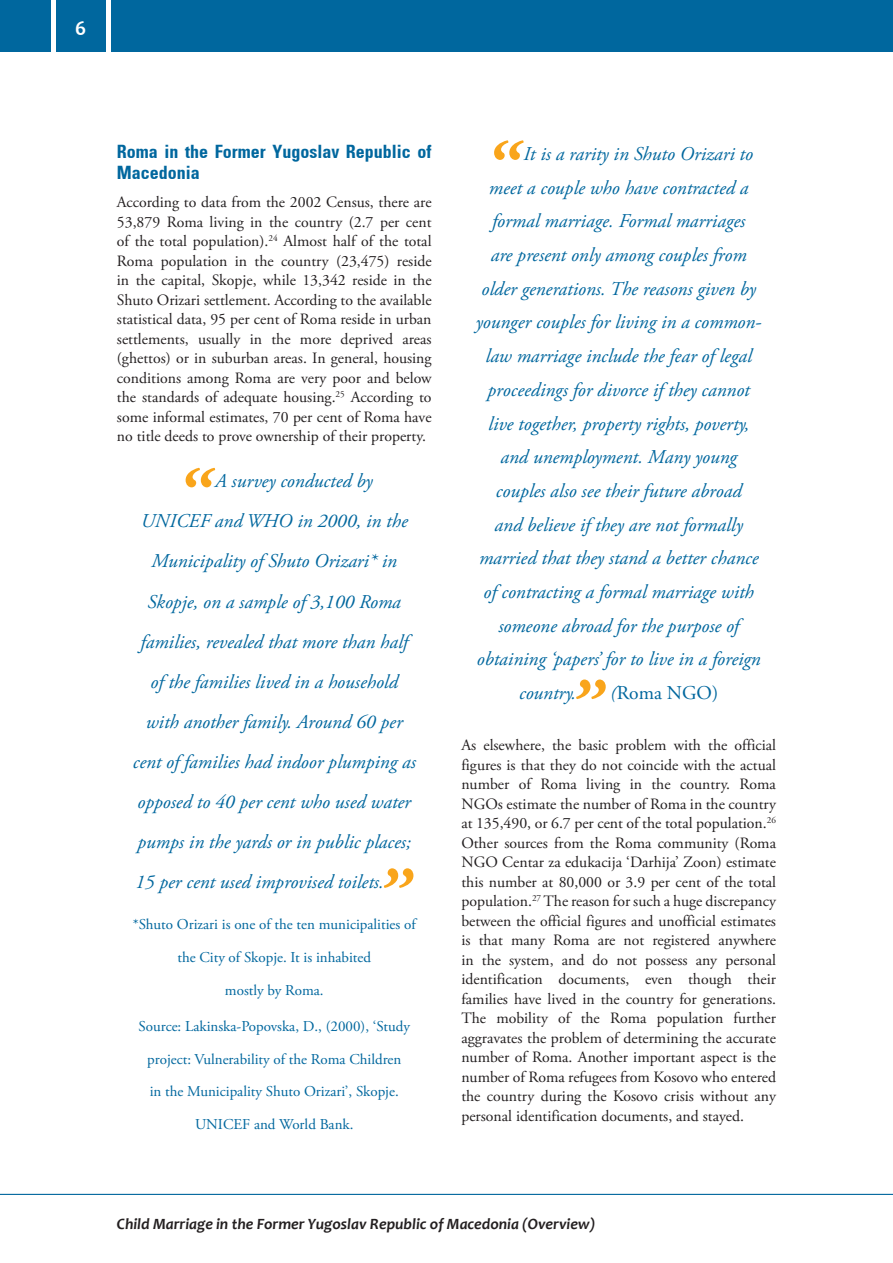
<style>
.page{position:relative;width:893px;height:1263px;background:#fff}
.page>*{position:absolute;margin:0;border:0;box-sizing:border-box;transform-origin:0 0}
.t1{font:700 21px "Candara";color:#fff}
.t2{font:italic 19.5px "Adobe Garamond Pro";color:#00679e}
.t3{font:19.5px "Adobe Garamond Pro";color:#00679e}
.t4{font:700 condensed 18px/21.6px "Univers";color:#00679e}
.t5{font:15.75px/19.5px "Adobe Garamond Pro";color:#231f20;text-align:justify}
.t6{font:italic 700 15.75px "Candara";color:#231f20}
.t7{font:15px/32.5px "Adobe Garamond Pro";color:#00679e;text-align:center}
.s1{font-style:italic}
</style>
<div class="page">
<div style="left:0;top:0;width:893px;height:51px;background:#00679e"></div>
<div style="left:106px;top:0;width:5px;height:60px;background:#fff"></div>
<hr style="left:51px;top:0;width:4px;height:60px;background:#fff">
<hr style="left:0;top:1194px;width:893px;height:1px;background:#00679e">
<svg style="left:186px;top:468px;width:29px;height:19px"></svg>
<svg style="left:384px;top:868px;width:29px;height:20px"></svg>
<svg style="left:494px;top:140px;width:30px;height:20px"></svg>
<svg style="left:576px;top:679px;width:30px;height:20px"></svg>
<h1 class="t1" style="left:75px;top:15px;width:13px">6</h1>
<p class="t4" style="left:117px;top:140px;width:316px">Roma in the Former Yugoslav Republic of<br>Macedonia</p>
<p class="t5" style="left:117px;top:193px;width:316px">According to data from the 2002 Census, there are 53,879 Roma living in the country (2.7 per cent of the total population).<sup>24</sup> Almost half of the total Roma population in the country (23,475) reside in the capital, Skopje, while 13,342 reside in the Shuto Orizari settlement. According to the available statistical data, 95 per cent of Roma reside in urban settlements, usually in the more deprived areas (ghettos) or in suburban areas. In general, housing conditions among Roma are very poor and below the standards of adequate housing.<sup>25</sup> According to some informal estimates, 70 per cent of Roma have no title deeds to prove ownership of their property.</p>
<p class="t2" style="left:215px;top:469px;width:159px">A survey conducted by</p>
<p class="t2" style="left:141px;top:509px;width:269px">UNICEF and WHO in 2000, in the</p>
<p class="t2" style="left:152px;top:550px;width:247px">Municipality of Shuto Orizari* in</p>
<p class="t2" style="left:148px;top:590px;width:255px">Skopje, on a sample of 3,100 Roma</p>
<p class="t2" style="left:141px;top:630px;width:269px">families, revealed that more than half</p>
<p class="t2" style="left:151px;top:670px;width:249px">of the families lived in a household</p>
<p class="t2" style="left:146px;top:710px;width:258px">with another family. Around 60 per</p>
<p class="t2" style="left:133px;top:750px;width:285px">cent of families had indoor plumping as</p>
<p class="t2" style="left:138px;top:790px;width:275px">opposed to 40 per cent who used water</p>
<p class="t2" style="left:138px;top:830px;width:275px">pumps in the yards or in public places;</p>
<p class="t2" style="left:135px;top:870px;width:250px">15 per cent used improvised toilets.</p>
<p class="t7" style="left:133px;top:909px;width:284px">*Shuto Orizari is one of the ten municipalities of the City of Skopje. It is inhabited<br>mostly by Roma.</p>
<p class="t7" style="left:139px;top:1011px;width:273px">Source: Lakinska-Popovska, D., (2000), ‘Study project: Vulnerability of the Roma Children<br>in the Municipality Shuto Orizari’, Skopje.<br>UNICEF and World Bank.</p>
<p class="t2" style="left:524px;top:142px;width:231px">It is a rarity in Shuto Orizari to</p>
<p class="t2" style="left:489px;top:176px;width:261px">meet a couple who have contracted a</p>
<p class="t2" style="left:492px;top:209px;width:255px">formal marriage. Formal marriages</p>
<p class="t2" style="left:491px;top:243px;width:257px">are present only among couples from</p>
<p class="t2" style="left:481px;top:277px;width:276px">older generations. The reasons given by</p>
<p class="t2" style="left:476px;top:311px;width:287px">younger couples for living in a common-</p>
<p class="t2" style="left:485px;top:344px;width:268px">law marriage include the fear of legal</p>
<p class="t2" style="left:488px;top:378px;width:264px">proceedings for divorce if they cannot</p>
<p class="t2" style="left:488px;top:412px;width:262px">live together, property rights, poverty,</p>
<p class="t2" style="left:500px;top:445px;width:238px">and unemployment. Many young</p>
<p class="t2" style="left:496px;top:479px;width:247px">couples also see their future abroad</p>
<p class="t2" style="left:495px;top:513px;width:250px">and believe if they are not formally</p>
<p class="t2" style="left:479px;top:546px;width:281px">married that they stand a better chance</p>
<p class="t2" style="left:484px;top:580px;width:272px">of contracting a formal marriage with</p>
<p class="t2" style="left:498px;top:614px;width:242px">someone abroad for the purpose of</p>
<p class="t2" style="left:477px;top:647px;width:285px">obtaining ‘papers’ for to live in a foreign</p>
<p class="t2" style="left:519px;top:681px;width:59px">country.</p>
<p class="t3" style="left:611px;top:681px;width:109px"><span class="s1">(</span>Roma NGO)</p>
<p class="t5" style="left:461px;top:736px;width:316px">As elsewhere, the basic problem with the official figures is that they do not coincide with the actual number of Roma living in the country. Roma NGOs estimate the number of Roma in the country at 135,490, or 6.7 per cent of the total population.<sup>26<br></sup>Other sources from the Roma community (Roma NGO Centar za edukacija ‘Darhija’ Zoon) estimate this number at 80,000 or 3.9 per cent of the total population.<sup>27</sup> The reason for such a huge discrepancy between the official figures and unofficial estimates is that many Roma are not registered anywhere in the system, and do not possess any personal identification documents, even though their families have lived in the country for generations.<br>The mobility of the Roma population further aggravates the problem of determining the accurate number of Roma. Another important aspect is the number of Roma refugees from Kosovo who entered the country during the Kosovo crisis without any personal identification documents, and stayed.</p>
<p class="t6" style="left:117px;top:1214px;width:480px">Child Marriage in the Former Yugoslav Republic of Macedonia (Overview)</p>
</div>
